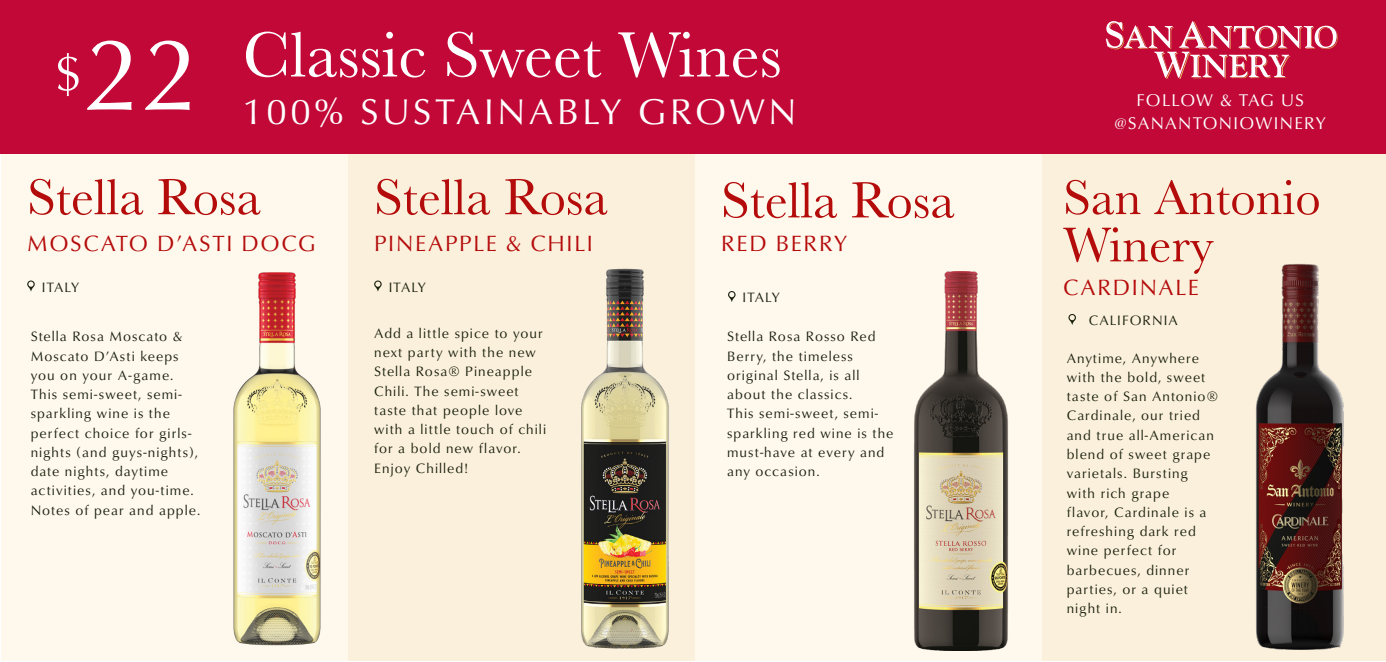
<style>
.page{position:relative;width:1386px;height:662px;background:#fff}
.page>*{position:absolute;margin:0;border:0;box-sizing:border-box;transform-origin:0 0}
.t1{font:105px "Classico URW";color:#fff}
.t2{font:66.5px "Baskerville";color:#fff}
.t3{font:52.5px "Baskerville";color:#b40b0b}
.t4{font:50.75px/47.2px "Baskerville";color:#b40b0b}
.t5{font:36.75px "Classico URW";letter-spacing:.1em;color:#fff}
.t6{font:22.75px "Classico URW";letter-spacing:.075em;color:#b40b0b}
.t7{font:17.5px "Classico URW";letter-spacing:.075em;color:#fff}
.t8{font:14px/19.2px "Classico URW";letter-spacing:.075em;color:#1a210d}
</style>
<div class="page">
<div style="left:1px;top:154px;width:347px;height:507px;background:#fff8ec"></div>
<div style="left:348px;top:154px;width:347px;height:507px;background:#fbf0dc"></div>
<div style="left:695px;top:154px;width:347px;height:507px;background:#fff8ec"></div>
<div style="left:1042px;top:154px;width:344px;height:507px;background:#fbf0dc"></div>
<div style="left:0;top:0;width:1386px;height:153px;background:#c10837"></div>
<svg style="left:27px;top:280px;width:8px;height:11px"></svg>
<svg style="left:374px;top:280px;width:8px;height:11px"></svg>
<svg style="left:728px;top:291px;width:8px;height:11px"></svg>
<img style="left:233px;top:272px;width:88px;height:374px">
<img style="left:581px;top:268px;width:88px;height:381px">
<img style="left:914px;top:271px;width:95px;height:379px">
<img style="left:1255px;top:264px;width:89px;height:385px">
<svg style="left:1106px;top:21px;width:232px;height:58px"></svg>
<svg style="left:1068px;top:314px;width:8px;height:11px"></svg>
<p class="t1" style="left:54px;top:-4px;width:146px"><sup>$</sup>22</p>
<p class="t2" style="left:243px;top:13px;width:541px">Classic Sweet Wines</p>
<p class="t5" style="left:243px;top:84px;width:556px">100% SUSTAINABLY GROWN</p>
<p class="t3" style="left:27px;top:164px;width:235px">Stella Rosa</p>
<p class="t6" style="left:27px;top:226px;width:290px">MOSCATO D’ASTI DOCG</p>
<p class="t3" style="left:374px;top:164px;width:235px">Stella Rosa</p>
<p class="t6" style="left:374px;top:226px;width:220px">PINEAPPLE &amp; CHILI</p>
<p class="t8" style="left:42px;top:276px;width:39px">ITALY</p>
<p class="t8" style="left:389px;top:276px;width:39px">ITALY</p>
<p class="t3" style="left:721px;top:167px;width:235px">Stella Rosa</p>
<p class="t6" style="left:721px;top:226px;width:128px">RED BERRY</p>
<p class="t8" style="left:743px;top:287px;width:39px">ITALY</p>
<p class="t8" style="left:31px;top:326px;width:171px">Stella Rosa Moscato &amp;<br>Moscato D’Asti keeps you on your A-game.<br>This semi-sweet, semi&shy;sparkling wine is the perfect choice for girls&shy;nights (and guys-nights), date nights, daytime activities, and you-time.<br>Notes of pear and apple.</p>
<p class="t8" style="left:374px;top:323px;width:173px">Add a little spice to your next party with the new<br>Stella Rosa® Pineapple<br>Chili. The semi-sweet taste that people love with a little touch of chili for a bold new flavor.<br>Enjoy Chilled!</p>
<p class="t8" style="left:727px;top:326px;width:168px">Stella Rosa Rosso Red<br>Berry, the timeless original Stella, is all about the classics.<br>This semi-sweet, semi&shy;sparkling red wine is the must-have at every and any occasion.</p>
<p class="t7" style="left:1136px;top:87px;width:169px">FOLLOW &amp; TAG US</p>
<p class="t7" style="left:1115px;top:110px;width:213px">@SANANTONIOWINERY</p>
<p class="t4" style="left:1063px;top:175px;width:259px">San Antonio<br>Winery</p>
<p class="t6" style="left:1063px;top:270px;width:137px">CARDINALE</p>
<p class="t8" style="left:1089px;top:310px;width:91px">CALIFORNIA</p>
<p class="t8" style="left:1067px;top:347px;width:153px">Anytime, Anywhere with the bold, sweet taste of San Antonio®<br>Cardinale, our tried and true all-American blend of sweet grape varietals. Bursting with rich grape<br>flavor, Cardinale is a refreshing dark red wine perfect for</p>
<p class="t8" style="left:1067px;top:559px;width:124px;text-align:justify">barbecues, dinner parties, or a quiet night in.</p>
</div>
